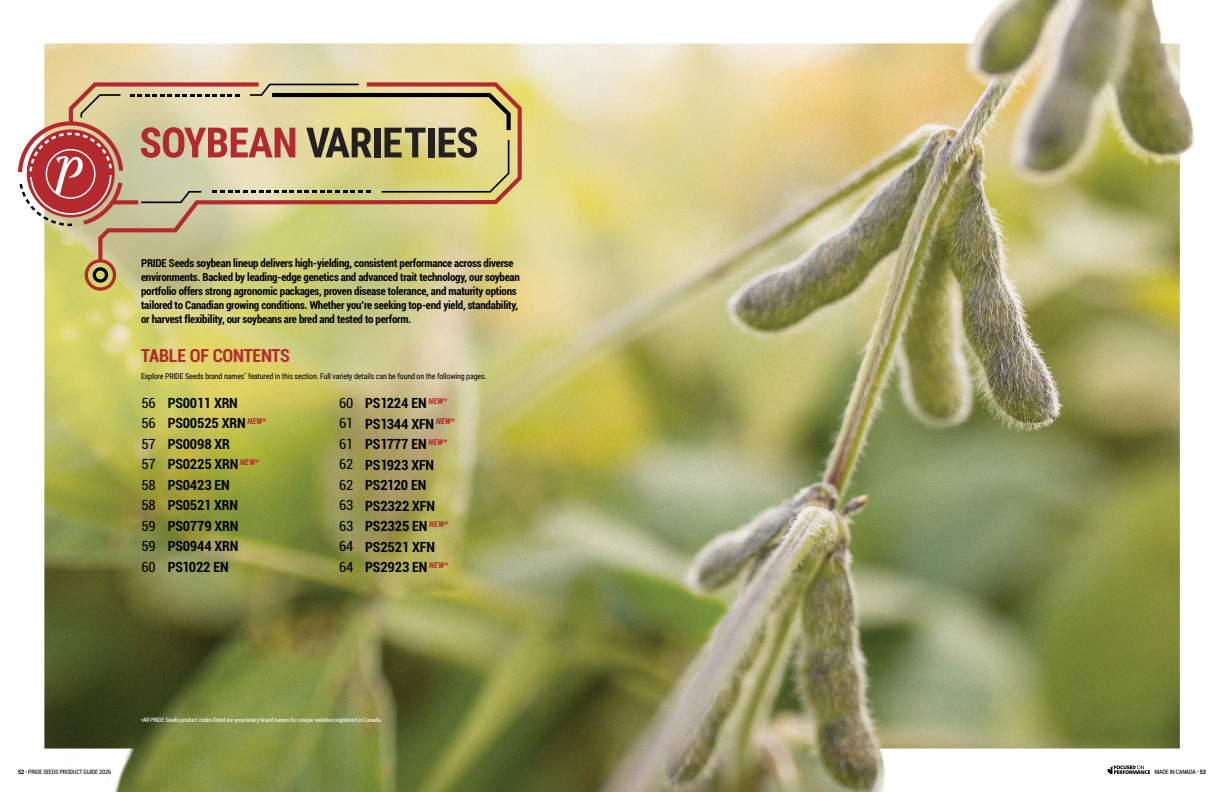
<style>
.page{position:relative;width:1224px;height:792px;background:#fff}
.page>*{position:absolute;margin:0;border:0;box-sizing:border-box;transform-origin:0 0}
.t1{font:700 condensed 18px "Roboto";letter-spacing:-.01em;color:#b2292d}
.t2{font:700 condensed 14px/20.5px "Roboto";letter-spacing:-.01em;color:#000}
.t3{font:condensed 14px/20.5px "Roboto";letter-spacing:-.01em;color:#000;text-align:justify}
.t4{font:700 condensed 11px/14px "Roboto";letter-spacing:-.02em;color:#000}
.t5{font:8px "Roboto Condensed";letter-spacing:-.02em;color:#000}
.t6{font:condensed 6px "Roboto";letter-spacing:-.02em;color:#fff}
.t7{font:condensed 6px "Roboto";letter-spacing:-.02em;color:#000}
.s1{font-weight:700}
.s2{color:#b3282d}
.s3{color:#b2292d}
</style>
<div class="page">
<img style="left:44px;top:0;width:1150px;height:792px">
<svg style="left:1107px;top:765px;width:43px;height:9px"></svg>
<svg style="left:85px;top:82px;width:437px;height:209px;background:#cbc37f"></svg>
<svg style="left:18px;top:82px;width:493px;height:144px;background:#c9ad86"></svg>
<p class="t4" style="left:141px;top:255px;width:380px">PRIDE Seeds soybean lineup delivers high-yielding, consistent performance across diverse environments. Backed by leading-edge genetics and advanced trait technology, our soybean portfolio offers strong agronomic packages, proven disease tolerance, and maturity options tailored to Canadian growing conditions. Whether you’re seeking top-end yield, standability, or harvest flexibility, our soybeans are bred and tested to perform.</p>
<h1 class="t1" style="left:141px;top:343px;width:150px">TABLE OF CONTENTS</h1>
<p class="t5" style="left:141px;top:370px;width:347px">Explore PRIDE Seeds brand names<sup>*</sup> featured in this section. Full variety details can be found on the following pages.</p>
<p class="t2" style="left:168px;top:392px;width:100px">PS0011 XRN<br>PS00525 XRN <sup>NEW*<br></sup>PS0098 XR<br>PS0225 XRN <sup>NEW*<br></sup>PS0423 EN<br>PS0521 XRN<br>PS0779 XRN<br>PS0944 XRN<br>PS1022 EN</p>
<p class="t2" style="left:365px;top:393px;width:91px">PS1224 EN <sup>NEW*<br></sup>PS1344 XFN <sup>NEW*<br></sup>PS1777 EN <sup>NEW*<br></sup>PS1923 XFN<br>PS2120 EN<br>PS2322 XFN<br>PS2325 EN <sup>NEW*<br></sup>PS2521 XFN<br>PS2923 EN <sup>NEW*</sup></p>
<p class="t3" style="left:141px;top:392px;width:16px">56<br>56<br>57<br>57<br>58<br>58<br>59<br>59<br>60</p>
<p class="t3" style="left:339px;top:392px;width:16px">60<br>61<br>61<br>62<br>62<br>63<br>63<br>64<br>64</p>
<p class="t6" style="left:141px;top:716px;width:242px">*All PRIDE Seeds product codes listed are proprietary brand names for unique varieties registered in Canada.</p>
<p class="t7" style="left:18px;top:767px;width:95px"><span class="s1">52</span> <span class="s2">•</span> PRIDE SEEDS PRODUCT GUIDE 2026</p>
<p class="t7" style="left:1155px;top:767px;width:53px">MADE IN CANADA <span class="s3">•</span> <span class="s1">53</span></p>
</div>
